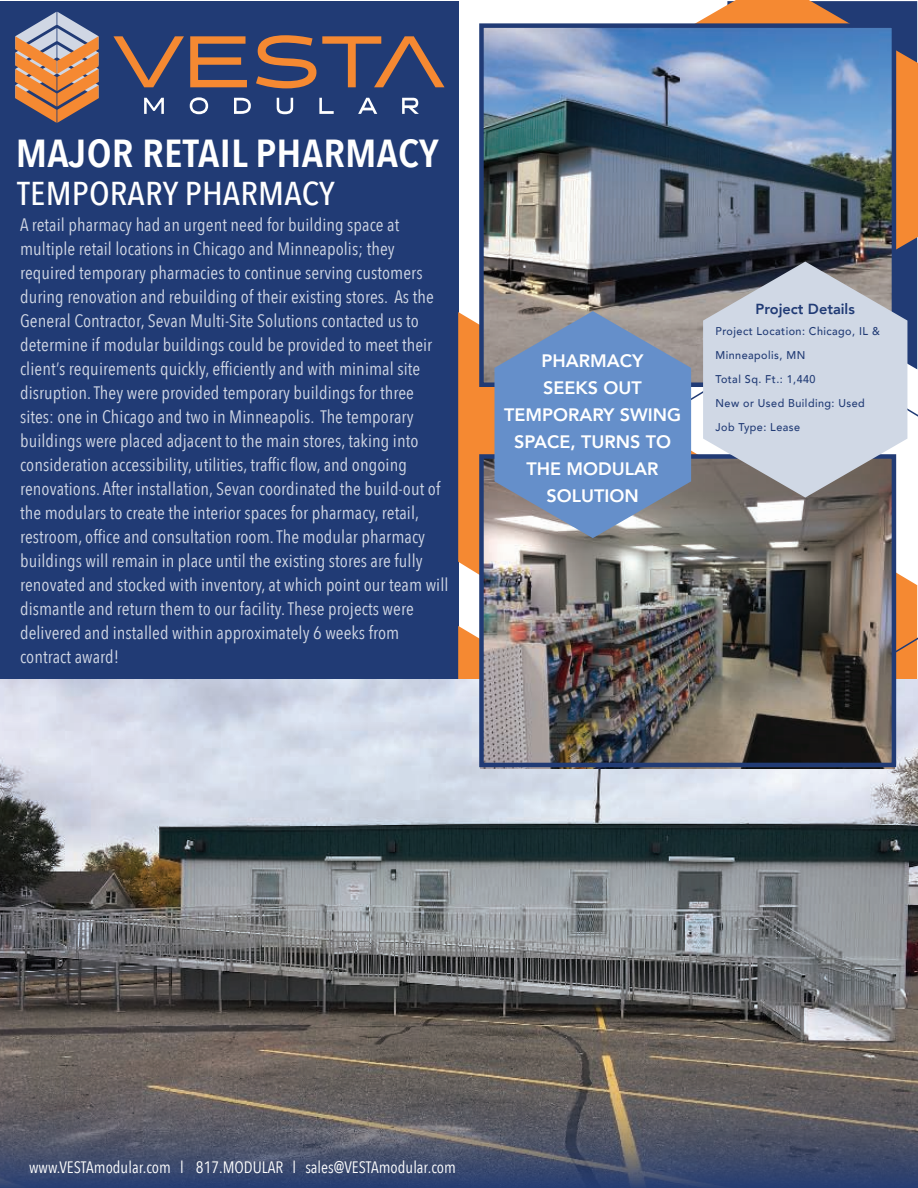
<style>
.page{position:relative;width:918px;height:1188px;background:#fff}
.page>*{position:absolute;margin:0;border:0;box-sizing:border-box;transform-origin:0 0}
.t1{font:600 39px "Avenir Next Condensed";letter-spacing:.005em;color:#fff;scale:1.08 1}
.t2{font:500 33px "Avenir Next Condensed";letter-spacing:.005em;color:#fff;scale:1.08 1}
.t3{font:18px/24px "Avenir Next Condensed";letter-spacing:.005em;color:#d1d7e4}
.t4{font:800 18px/27px "Avenir";color:#fff;text-align:center}
.t5{font:16.5px "Avenir Next Condensed";color:#fff}
.t6{font:800 14.55px "Avenir";color:#213b75}
.t7{font:500 11.25px/24px "Avenir";letter-spacing:.04em;color:#213b75;scale:.96 1}
</style>
<div class="page">
<div style="left:0;top:1px;width:459px;height:679px;background:#213b75"></div>
<svg style="left:458px;top:312px;width:459px;height:314px;fill:#f58932"></svg>
<svg style="left:691px;top:337px;width:227px;height:343px"></svg>
<svg style="left:696px;top:0;width:222px;height:321px;background:#ad7554"></svg>
<img style="left:0;top:680px;width:918px;height:508px">
<img style="left:485px;top:29px;width:405px;height:352px">
<svg style="left:144px;top:98px;width:20px;height:16px"></svg>
<svg style="left:190px;top:97px;width:18px;height:17px"></svg>
<svg style="left:234px;top:98px;width:17px;height:16px"></svg>
<svg style="left:277px;top:98px;width:16px;height:16px"></svg>
<svg style="left:319px;top:98px;width:15px;height:16px"></svg>
<svg style="left:358px;top:98px;width:19px;height:16px"></svg>
<svg style="left:402px;top:98px;width:17px;height:16px"></svg>
<svg style="left:15px;top:12px;width:84px;height:111px;background:#ac836f"></svg>
<svg style="left:113px;top:36px;width:71px;height:51px;background:#544d64"></svg>
<svg style="left:190px;top:36px;width:57px;height:51px;background:#876054"></svg>
<svg style="left:256px;top:35px;width:60px;height:53px;background:#795b58"></svg>
<svg style="left:322px;top:36px;width:123px;height:51px;background:#584f63"></svg>
<svg style="left:0;top:1022px;width:917px;height:166px;background:#5e5d65"></svg>
<img style="left:481px;top:460px;width:414px;height:308px">
<div style="left:479px;top:454px;width:417px;height:313px;border:5px solid #213b75"></div>
<div style="left:479px;top:23px;width:417px;height:364px;border:5px solid #213b75"></div>
<svg style="left:703px;top:262px;width:204px;height:236px;background:#b4bac5"></svg>
<svg style="left:494px;top:311px;width:197px;height:227px;background:#7492bc"></svg>
<h1 class="t1" style="left:16px;top:130px;width:393px">MAJOR RETAIL PHARMACY</h1>
<h2 class="t2" style="left:17px;top:174px;width:295px">TEMPORARY PHARMACY</h2>
<p class="t3" style="left:20px;top:215px;width:430px">A retail pharmacy had an urgent need for building space at multiple retail locations in Chicago and Minneapolis; they required temporary pharmacies to continue serving customers during renovation and rebuilding of their existing stores. As the General Contractor, Sevan Multi-Site Solutions contacted us to determine if modular buildings could be provided to meet their client’s requirements quickly, efficiently and with minimal site disruption. They were provided temporary buildings for three sites: one in Chicago and two in Minneapolis. The temporary buildings were placed adjacent to the main stores, taking into consideration accessibility, utilities, traffic flow, and ongoing renovations. After installation, Sevan coordinated the build-out of the modulars to create the interior spaces for pharmacy, retail, restroom, office and consultation room. The modular pharmacy buildings will remain in place until the existing stores are fully renovated and stocked with inventory, at which point our team will dismantle and return them to our facility. These projects were delivered and installed within approximately 6 weeks from contract award!</p>
<p class="t4" style="left:504px;top:348px;width:178px">PHARMACY<br>SEEKS OUT<br>TEMPORARY SWING<br>SPACE, TURNS TO<br>THE MODULAR<br>SOLUTION</p>
<p class="t6" style="left:756px;top:303px;width:101px">Project Details</p>
<p class="t7" style="left:716px;top:320px;width:173px">Project Location: Chicago, IL &amp;<br>Minneapolis, MN<br>Total Sq. Ft.: 1,440<br>New or Used Building: Used<br>Job Type: Lease</p>
<p class="t5" style="left:29px;top:1153px;width:428px">www.VESTAmodular.com l 817.MODULAR l sales@VESTAmodular.com</p>
</div>
